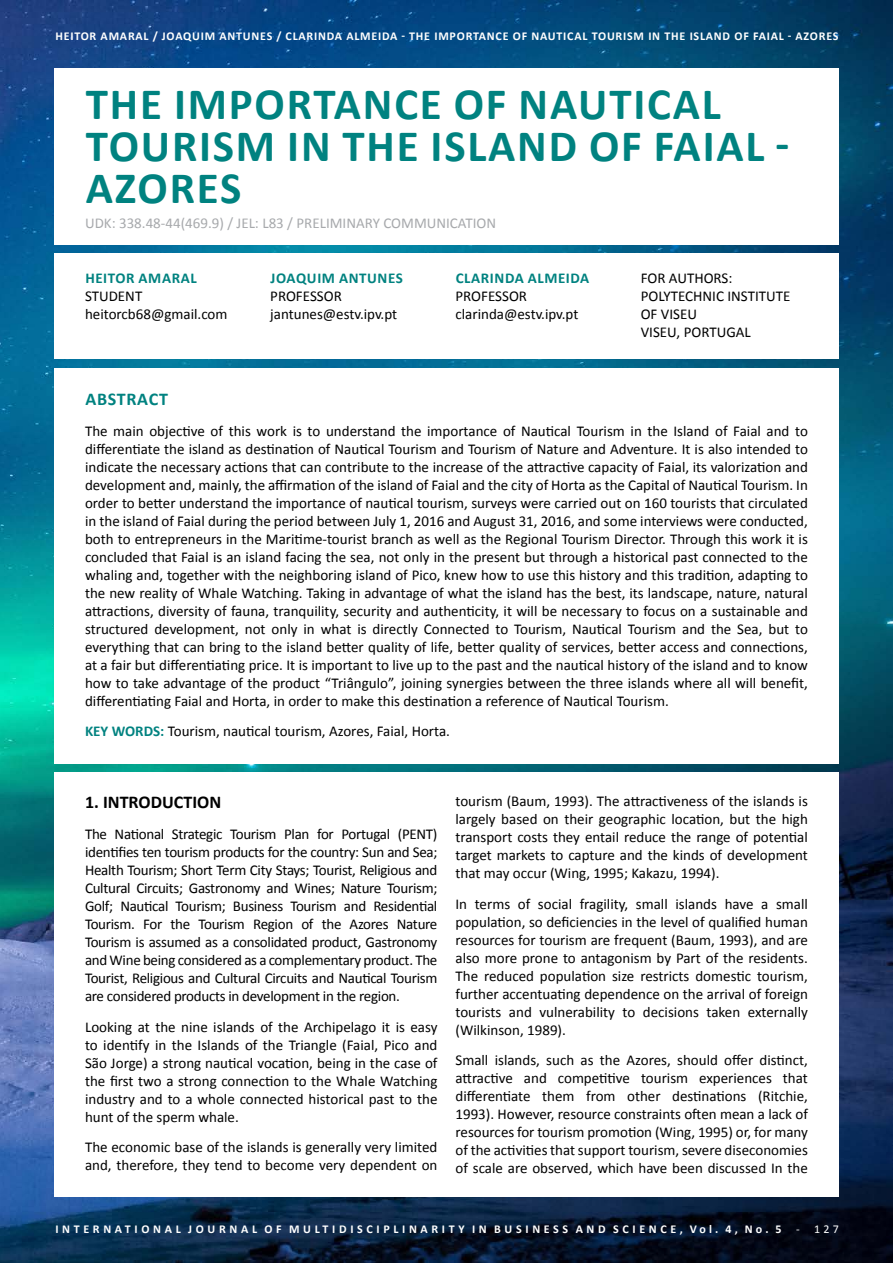
<style>
.page{position:relative;width:893px;height:1263px;background:#fff}
.page>*{position:absolute;margin:0;border:0;box-sizing:border-box;transform-origin:0 0}
.NASLOV{font:700 45px/42px "Calibri";letter-spacing:.04em;color:#008280}
.Abstract_text{font:700 18px "Calibri";color:#000}
.Abstract_title{font:700 18px "Calibri";letter-spacing:.04em;color:#008280}
.Tex_príspevku{font:15px/18px "Calibri";color:#000;text-align:justify}
.Normal_text{font:15px "Calibri";color:#a7a9ac}
.t1{font:700 15px "Calibri";letter-spacing:.04em;color:#008280}
.t2{font:700 12px "Calibri";letter-spacing:.065em;color:#fff}
.t3{font:700 12px "Calibri";letter-spacing:.305em;color:#fff}
.s1{font-weight:700;color:#008280}
.s2{font-weight:400}
</style>
<div class="page">
<img style="left:0;top:0;width:893px;height:1263px">
<svg style="left:54px;top:245px;width:785px;height:527px;background:#026d89"></svg>
<div style="left:54px;top:368px;width:785px;height:396px;background:#fff"></div>
<div style="left:54px;top:772px;width:785px;height:425px;background:#fff"></div>
<div style="left:54px;top:253px;width:785px;height:106px;background:#fff"></div>
<div style="left:54px;top:68px;width:785px;height:177px;background:#fff"></div>
<p class="t2" style="left:55px;top:28px;width:785px">HEITOR AMARAL / JOAQUIM ANTUNES / CLARINDA ALMEIDA - THE IMPORTANCE OF NAUTICAL TOURISM IN THE ISLAND OF FAIAL - AZORES</p>
<p class="NASLOV" style="left:86px;top:83px;width:705px">THE IMPORTANCE OF NAUTICAL<br>TOURISM IN THE ISLAND OF FAIAL -<br>AZORES</p>
<p class="Normal_text" style="left:85px;top:214px;width:413px">UDK: 338.48-44(469.9) / JEL: L83 / PRELIMINARY COMMUNICATION</p>
<p class="t1" style="left:85px;top:269px;width:113px">HEITOR AMARAL</p>
<p class="Tex_príspevku" style="left:85px;top:287px;width:59px">STUDENT</p>
<p class="Tex_príspevku" style="left:85px;top:305px;width:144px">heitorcb68@gmail.com</p>
<p class="t1" style="left:271px;top:269px;width:134px">JOAQUIM ANTUNES</p>
<p class="Tex_príspevku" style="left:270px;top:287px;width:73px">PROFESSOR</p>
<p class="Tex_príspevku" style="left:270px;top:305px;width:128px">jantunes@estv.ipv.pt</p>
<p class="t1" style="left:456px;top:269px;width:135px">CLARINDA ALMEIDA</p>
<p class="Tex_príspevku" style="left:455px;top:287px;width:73px">PROFESSOR</p>
<p class="Tex_príspevku" style="left:455px;top:305px;width:124px">clarinda@estv.ipv.pt</p>
<p class="Tex_príspevku" style="left:641px;top:269px;width:93px">FOR AUTHORS:</p>
<p class="Tex_príspevku" style="left:641px;top:287px;width:151px">POLYTECHNIC INSTITUTE<br>OF VISEU</p>
<p class="Tex_príspevku" style="left:641px;top:323px;width:112px">VISEU, PORTUGAL</p>
<p class="Abstract_title" style="left:85px;top:387px;width:84px">ABSTRACT</p>
<p class="Tex_príspevku" style="left:85px;top:422px;width:724px">The main objective of this work is to understand the importance of Nautical Tourism in the Island of Faial and to differentiate the island as destination of Nautical Tourism and Tourism of Nature and Adventure. It is also intended to indicate the necessary actions that can contribute to the increase of the attractive capacity of Faial, its valorization and development and, mainly, the affirmation of the island of Faial and the city of Horta as the Capital of Nautical Tourism. In order to better understand the importance of nautical tourism, surveys were carried out on 160 tourists that circulated in the island of Faial during the period between July 1, 2016 and August 31, 2016, and some interviews were conducted, both to entrepreneurs in the Maritime-tourist branch as well as the Regional Tourism Director. Through this work it is concluded that Faial is an island facing the sea, not only in the present but through a historical past connected to the whaling and, together with the neighboring island of Pico, knew how to use this history and this tradition, adapting to the new reality of Whale Watching. Taking in advantage of what the island has the best, its landscape, nature, natural attractions, diversity of fauna, tranquility, security and authenticity, it will be necessary to focus on a sustainable and structured development, not only in what is directly Connected to Tourism, Nautical Tourism and the Sea, but to everything that can bring to the island better quality of life, better quality of services, better access and connections, at a fair but differentiating price. It is important to live up to the past and the nautical history of the island and to know how to take advantage of the product “Triângulo”, joining synergies between the three islands where all will benefit, differentiating Faial and Horta, in order to make this destination a reference of Nautical Tourism.</p>
<p class="Tex_príspevku" style="left:85px;top:722px;width:366px"><span class="s1">KEY WORDS:</span> Tourism, nautical tourism, Azores, Faial, Horta.</p>
<p class="Abstract_text" style="left:85px;top:790px;width:138px">1. INTRODUCTION</p>
<p class="Tex_príspevku" style="left:85px;top:825px;width:354px">The National Strategic Tourism Plan for Portugal (PENT) identifies ten tourism products for the country: Sun and Sea; Health Tourism; Short Term City Stays; Tourist, Religious and Cultural Circuits; Gastronomy and Wines; Nature Tourism; Golf; Nautical Tourism; Business Tourism and Residential Tourism. For the Tourism Region of the Azores Nature Tourism is assumed as a consolidated product, Gastronomy and Wine being considered as a complementary product. The Tourist, Religious and Cultural Circuits and Nautical Tourism are considered products in development in the region.</p>
<p class="Tex_príspevku" style="left:85px;top:1018px;width:354px">Looking at the nine islands of the Archipelago it is easy to identify in the Islands of the Triangle (Faial, Pico and São Jorge) a strong nautical vocation, being in the case of the first two a strong connection to the Whale Watching industry and to a whole connected historical past to the hunt of the sperm whale.</p>
<p class="Tex_príspevku" style="left:85px;top:1138px;width:354px">The economic base of the islands is generally very limited and, therefore, they tend to become very dependent on</p>
<p class="Tex_príspevku" style="left:455px;top:792px;width:354px">tourism (Baum, 1993). The attractiveness of the islands is largely based on their geographic location, but the high transport costs they entail reduce the range of potential target markets to capture and the kinds of development that may occur (Wing, 1995; Kakazu, 1994).</p>
<p class="Tex_príspevku" style="left:455px;top:895px;width:354px">In terms of social fragility, small islands have a small population, so deficiencies in the level of qualified human resources for tourism are frequent (Baum, 1993), and are also more prone to antagonism by Part of the residents.<br>The reduced population size restricts domestic tourism, further accentuating dependence on the arrival of foreign tourists and vulnerability to decisions taken externally (Wilkinson, 1989).</p>
<p class="Tex_príspevku" style="left:455px;top:1051px;width:354px">Small islands, such as the Azores, should offer distinct, attractive and competitive tourism experiences that differentiate them from other destinations (Ritchie, 1993). However, resource constraints often mean a lack of resources for tourism promotion (Wing, 1995) or, for many of the activities that support tourism, severe diseconomies of scale are observed, which have been discussed In the</p>
<p class="t3" style="left:55px;top:1222px;width:785px">INTERNATIONAL JOURNAL OF MULTIDISCIPLINARITY IN BUSINESS AND SCIENCE, Vol. 4, No. 5 <span class="s2">- 127</span></p>
</div>
